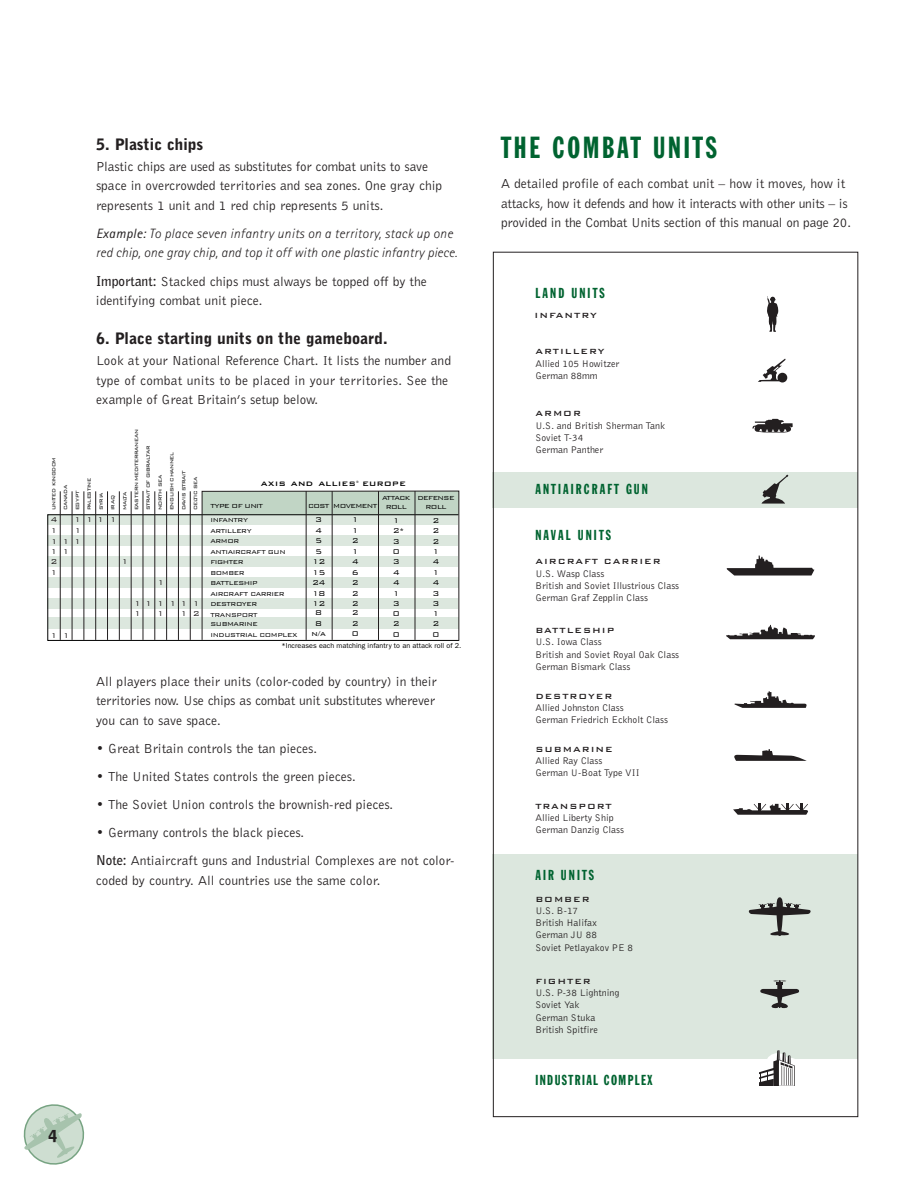
<style>
.page{position:relative;width:918px;height:1188px;background:#fff}
.page>*{position:absolute;margin:0;border:0;box-sizing:border-box;transform-origin:0 0}
.t1{font:30px "Franklin Gothic Extra Cond";letter-spacing:.095em;color:#006330}
.t2{font:900 16.5px "Bell Gothic BT";color:#231f20}
.t3{font:900 15.75px "Bell Gothic BT";color:#231f20}
.t4{font:14.25px "Franklin Gothic Extra Cond";letter-spacing:.15em;color:#006330}
.t5{font:14.25px "Franklin Gothic Extra Cond";letter-spacing:.1em;color:#006330}
.t6{font:13.5px/19.5px "Bell Gothic BT";color:#231f20}
.t7{font:italic 300 13.5px/19.5px "Rotis Sans Serif";letter-spacing:.015em;color:#231f20}
.t8{font:500 10.5px "Bank Gothic BT";letter-spacing:.05em;color:#000}
.t9{font:10.05px/12.3px "Bell Gothic BT";color:#231f20}
.t10{font:500 10.05px "Bank Gothic BT";letter-spacing:.1em;color:#231f20}
.t11{font:300 9.3px/10.5px "Bank Gothic BT";letter-spacing:-.05em;color:#000;text-align:justify}
.t12{font:300 9.3px/10.6px "Bank Gothic BT";letter-spacing:.54em;color:#231f20}
.t13{font:300 7.8px/8.1px "Bank Gothic BT";letter-spacing:-.07em;color:#000;text-align:center}
.t14{font:300 7.5px/10.5px "Bank Gothic BT";letter-spacing:-.05em;color:#000}
.t15{font:7.2px "Franklin Gothic";letter-spacing:.005em;color:#000}
.t16{font:300 6px/11.9px "Bank Gothic BT";letter-spacing:-.07em;color:#000}
.t17{font:500 3.3px "Bank Gothic BT";color:#000}
.s1{font-weight:400}
.s2{font-weight:700}
</style>
<div class="page">
<svg style="left:23px;top:1104px;width:62px;height:61px"></svg>
<svg style="left:47px;top:514px;width:413px;height:127px"></svg>
<hr style="left:131px;top:491px;width:1px;height:149px;background:#231f20">
<hr style="left:119px;top:491px;width:1px;height:149px;background:#231f20">
<hr style="left:107px;top:491px;width:1px;height:149px;background:#231f20">
<hr style="left:95px;top:491px;width:1px;height:149px;background:#231f20">
<hr style="left:84px;top:491px;width:1px;height:149px;background:#231f20">
<hr style="left:72px;top:491px;width:1px;height:149px;background:#231f20">
<hr style="left:60px;top:491px;width:1px;height:149px;background:#231f20">
<hr style="left:143px;top:491px;width:1px;height:149px;background:#231f20">
<hr style="left:190px;top:491px;width:1px;height:149px;background:#231f20">
<hr style="left:178px;top:491px;width:1px;height:149px;background:#231f20">
<hr style="left:166px;top:491px;width:1px;height:149px;background:#231f20">
<hr style="left:155px;top:491px;width:1px;height:149px;background:#231f20">
<svg style="left:201px;top:490px;width:258px;height:151px"></svg>
<div style="left:492px;top:472px;width:366px;height:36px;background:#dce7de"></div>
<div style="left:492px;top:855px;width:366px;height:204px;background:#dce7de"></div>
<svg style="left:727px;top:556px;width:87px;height:20px"></svg>
<svg style="left:767px;top:296px;width:12px;height:36px"></svg>
<svg style="left:734px;top:749px;width:73px;height:12px"></svg>
<svg style="left:758px;top:359px;width:29px;height:24px"></svg>
<svg style="left:760px;top:980px;width:40px;height:29px"></svg>
<svg style="left:734px;top:691px;width:73px;height:17px"></svg>
<svg style="left:752px;top:419px;width:41px;height:14px"></svg>
<svg style="left:761px;top:475px;width:27px;height:29px"></svg>
<svg style="left:748px;top:897px;width:63px;height:39px"></svg>
<svg style="left:726px;top:625px;width:89px;height:14px"></svg>
<svg style="left:733px;top:803px;width:75px;height:12px"></svg>
<svg style="left:760px;top:1050px;width:35px;height:36px"></svg>
<p class="t3" style="left:96px;top:138px;width:109px">5. Plastic chips</p>
<p class="t6" style="left:96px;top:158px;width:348px">Plastic chips are used as substitutes for combat units to save space in overcrowded territories and sea zones. One gray chip represents 1 unit and 1 red chip represents 5 units.</p>
<p class="t7" style="left:96px;top:225px;width:363px"><span class="s1">Example:</span> To place seven infantry units on a territory, stack up one red chip, one gray chip, and top it off with one plastic infantry piece.</p>
<p class="t6" style="left:96px;top:272px;width:332px"><span class="s2">Important:</span> Stacked chips must always be topped off by the identifying combat unit piece.</p>
<p class="t3" style="left:96px;top:333px;width:294px">6. Place starting units on the gameboard.</p>
<p class="t6" style="left:96px;top:352px;width:357px">Look at your National Reference Chart. It lists the number and type of combat units to be placed in your territories. See the example of Great Britain’s setup below.</p>
<p class="t16" style="left:47px;top:510px;width:83px;rotate:-90deg">UNITED KINGDOM<br>CANADA<br>EGYPT<br>PALESTINE<br>SYRIA<br>IRAQ<br>MALTA<br>EASTERN MEDITERRANEAN<br>STRAIT OF GIBRALTAR<br>NORTH SEA<br>ENGLISH CHANNEL<br>DAVIS STRAIT<br>CELTIC SEA</p>
<p class="t12" style="left:50px;top:545px;width:21px">1 1<br>2</p>
<p class="t12" style="left:122px;top:556px;width:8px">1</p>
<p class="t12" style="left:158px;top:577px;width:8px">1</p>
<p class="t12" style="left:50px;top:514px;width:8px">4</p>
<p class="t12" style="left:74px;top:514px;width:44px">1111</p>
<p class="t12" style="left:50px;top:524px;width:8px">1</p>
<p class="t12" style="left:63px;top:535px;width:8px">1</p>
<p class="t12" style="left:75px;top:524px;width:8px">1</p>
<p class="t12" style="left:51px;top:535px;width:8px">1</p>
<p class="t12" style="left:74px;top:535px;width:8px">1</p>
<p class="t12" style="left:51px;top:566px;width:8px">1</p>
<p class="t12" style="left:51px;top:629px;width:8px">1</p>
<p class="t12" style="left:63px;top:629px;width:8px">1</p>
<p class="t12" style="left:134px;top:598px;width:67px;line-height:9.8px">111111<br>1</p>
<p class="t12" style="left:157px;top:607px;width:8px">1</p>
<p class="t12" style="left:180px;top:607px;width:21px">1 2</p>
<p class="t8" style="left:261px;top:476px;width:96px">axis and allies</p>
<p class="t17" style="left:356px;top:480px;width:4px">®</p>
<p class="t8" style="left:362px;top:476px;width:45px">europe</p>
<p class="t13" style="left:308px;top:502px;width:23px">COST</p>
<p class="t11" style="left:312px;top:514px;width:15px;text-align:center">3<br>4<br>5<br>5<br>12<br>15<br>24<br>18<br>12</p>
<p class="t11" style="left:312px;top:607px;width:16px;text-align:center">8<br>8 n/a</p>
<p class="t13" style="left:382px;top:494px;width:30px">ATTACK<br>ROLL</p>
<p class="t11" style="left:393px;top:514px;width:13px;text-align:left">1<br>2*<br>3<br>0<br>3<br>4<br>4<br>1<br>3</p>
<p class="t11" style="left:393px;top:607px;width:8px">0<br>2<br>0</p>
<p class="t13" style="left:210px;top:502px;width:54px">TYPE OF UNIT</p>
<p class="t14" style="left:210px;top:515px;width:77px">INFANTRY<br>ARTILLERY<br>ARMOR<br>ANTIAIRCRAFT GUN<br>FIGHTER<br>BOMBER<br>BATTLESHIP<br>AIRCRAFT CARRIER<br>DESTROYER<br>TRANSPORT</p>
<p class="t14" style="left:210px;top:618px;width:89px;line-height:11.1px">SUBMARINE<br>INDUSTRIAL COMPLEX</p>
<p class="t13" style="left:333px;top:502px;width:46px">MOVEMENT</p>
<p class="t11" style="left:352px;top:514px;width:8px">1<br>1<br>2<br>1<br>4<br>6<br>2<br>2<br>2</p>
<p class="t11" style="left:352px;top:607px;width:8px">2<br>2<br>0</p>
<p class="t13" style="left:418px;top:494px;width:39px">DEFENSE<br>ROLL</p>
<p class="t11" style="left:433px;top:514px;width:8px">2<br>2<br>2<br>1<br>4<br>1<br>4<br>3<br>3</p>
<p class="t11" style="left:433px;top:607px;width:8px">1<br>2<br>0</p>
<p class="t15" style="left:281px;top:643px;width:181px">*Increases each matching infantry to an attack roll of 2.</p>
<p class="t6" style="left:96px;top:673px;width:342px">All players place their units (color-coded by country) in their territories now. Use chips as combat unit substitutes wherever you can to save space.</p>
<p class="t6" style="left:96px;top:740px;width:223px">• Great Britain controls the tan pieces.</p>
<p class="t6" style="left:96px;top:768px;width:261px">• The United States controls the green pieces.</p>
<p class="t6" style="left:96px;top:796px;width:299px">• The Soviet Union controls the brownish-red pieces.</p>
<p class="t6" style="left:96px;top:820px;width:360px;line-height:28.2px">• Germany controls the black pieces.<br><span class="s2">Note:</span> Antiaircraft guns and Industrial Complexes are not color-</p>
<p class="t6" style="left:96px;top:872px;width:286px">coded by country. All countries use the same color.</p>
<p class="t2" style="left:48px;top:1130px;width:11px">4</p>
<h1 class="t1" style="left:501px;top:136px;width:217px">THE COMBAT UNITS</h1>
<p class="t6" style="left:501px;top:175px;width:352px">A detailed profile of each combat unit – how it moves, how it attacks, how it defends and how it interacts with other units – is provided in the Combat Units section of this manual on page 20.</p>
<p class="t4" style="left:535px;top:287px;width:71px">LAND UNITS</p>
<p class="t10" style="left:535px;top:309px;width:64px">INFANTRY</p>
<p class="t10" style="left:535px;top:345px;width:71px">ARTILLERY</p>
<p class="t9" style="left:535px;top:358px;width:86px">Allied 105 Howitzer<br>German 88mm</p>
<p class="t10" style="left:535px;top:407px;width:47px">ARMOR</p>
<p class="t9" style="left:535px;top:420px;width:131px">U.S. and British Sherman Tank<br>Soviet T-34<br>German Panther</p>
<p class="t4" style="left:535px;top:484px;width:114px">ANTIAIRCRAFT GUN</p>
<p class="t4" style="left:535px;top:530px;width:77px">NAVAL UNITS</p>
<p class="t10" style="left:535px;top:555px;width:127px">AIRCRAFT CARRIER</p>
<p class="t9" style="left:535px;top:568px;width:145px">U.S. Wasp Class<br>British and Soviet Illustrious Class<br>German Graf Zepplin Class</p>
<p class="t10" style="left:535px;top:624px;width:80px">BATTLESHIP</p>
<p class="t9" style="left:535px;top:637px;width:145px">U.S. Iowa Class<br>British and Soviet Royal Oak Class<br>German Bismark Class</p>
<p class="t10" style="left:535px;top:689px;width:79px">DESTROYER</p>
<p class="t9" style="left:535px;top:702px;width:134px">Allied Johnston Class<br>German Friedrich Eckholt Class</p>
<p class="t10" style="left:535px;top:743px;width:79px">SUBMARINE</p>
<p class="t9" style="left:535px;top:756px;width:106px">Allied Ray Class<br>German U-Boat Type VII</p>
<p class="t10" style="left:535px;top:799px;width:78px">TRANSPORT</p>
<p class="t9" style="left:535px;top:812px;width:90px">Allied Liberty Ship<br>German Danzig Class</p>
<p class="t4" style="left:535px;top:870px;width:60px">AIR UNITS</p>
<p class="t10" style="left:535px;top:892px;width:56px">BOMBER</p>
<p class="t9" style="left:535px;top:905px;width:99px">U.S. B-17<br>British Halifax<br>German JU 88<br>Soviet Petlayakov PE 8</p>
<p class="t10" style="left:535px;top:974px;width:57px">FIGHTER</p>
<p class="t9" style="left:535px;top:987px;width:86px">U.S. P-38 Lightning<br>Soviet Yak<br>German Stuka<br>British Spitfire</p>
<p class="t5" style="left:535px;top:1075px;width:119px">INDUSTRIAL COMPLEX</p>
</div>
